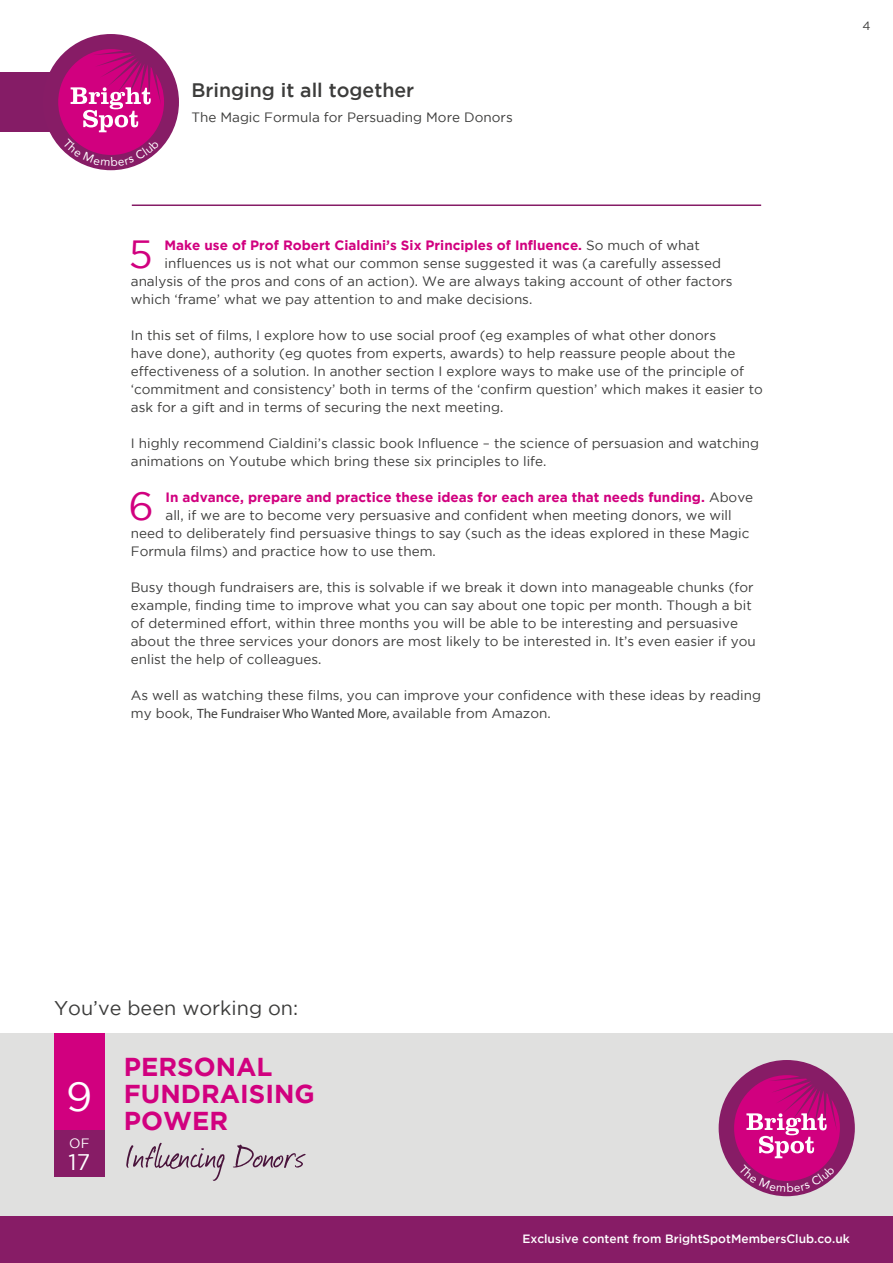
<style>
.page{position:relative;width:893px;height:1263px;background:#fff}
.page>*{position:absolute;margin:0;border:0;box-sizing:border-box;transform-origin:0 0}
.t1{font:40.5px "Gotham";color:#fff}
.t2{font:39.15px "Gotham";color:#d1007f}
.t3{font:700 25.8px/27px "Gotham";color:#d1007f}
.t4{font:22.5px "Gotham";color:#fff}
.t5{font:19.8px "Gotham";color:#3c3c3b}
.t6{font:500 19.5px "Gotham";color:#3c3c3b}
.t7{font:13.5px/18px "Gotham";color:#3c3c3b}
.t8{font:700 13.5px "Gotham";color:#d1007f}
.t9{font:13.5px "Gotham";color:#fff}
.t10{font:500 12px "Gotham";color:#fff}
.t11{font:12px "Gotham";color:#3c3c3b}
.s1{font-weight:400;color:#3c3c3b}
.s2{font-family:"Myriad Pro"}
</style>
<div class="page">
<div style="left:0;top:72px;width:81px;height:60px;background:#851c66"></div>
<div style="left:43px;top:34px;width:136px;height:136px;background:#871c66;border-radius:50%"></div>
<hr style="left:132px;top:204px;width:629px;height:2px;background:#851c66">
<div style="left:0;top:1033px;width:893px;height:183px;background:#e0e0df"></div>
<div style="left:719px;top:1060px;width:136px;height:136px;background:#871c66;border-radius:50%"></div>
<div style="left:0;top:1216px;width:893px;height:47px;background:#871c66"></div>
<div style="left:54px;top:1033px;width:51px;height:116px;background:#d1007f"></div>
<div style="left:54px;top:1130px;width:51px;height:47px;background:#871c66"></div>
<svg style="left:126px;top:1143px;width:180px;height:38px"></svg>
<svg style="left:58px;top:49px;width:106px;height:117px"></svg>
<svg style="left:734px;top:1075px;width:106px;height:117px"></svg>
<h3 class="t6" style="left:191px;top:79px;width:224px">Bringing it all together</h3>
<p class="t7" style="left:191px;top:108px;width:323px">The Magic Formula for Persuading More Donors</p>
<h2 class="t2" style="left:129px;top:233px;width:25px">5</h2>
<p class="t8" style="left:165px;top:238px;width:537px">Make use of Prof Robert Cialdini’s Six Principles of Influence. <span class="s1">So much of what</span></p>
<p class="t7" style="left:165px;top:254px;width:558px">influences us is not what our common sense suggested it was (a carefully assessed</p>
<p class="t7" style="left:131px;top:272px;width:603px">analysis of the pros and cons of an action). We are always taking account of other factors</p>
<p class="t7" style="left:131px;top:290px;width:403px">which ‘frame’ what we pay attention to and make decisions.</p>
<p class="t7" style="left:131px;top:326px;width:634px">In this set of films, I explore how to use social proof (eg examples of what other donors<br>have done), authority (eg quotes from experts, awards) to help reassure people about the effectiveness of a solution. In another section I explore ways to make use of the principle of ‘commitment and consistency’ both in terms of the ‘confirm question’ which makes it easier to ask for a gift and in terms of securing the next meeting.</p>
<p class="t7" style="left:131px;top:434px;width:630px">I highly recommend Cialdini’s classic book Influence – the science of persuasion and watching animations on Youtube which bring these six principles to life.</p>
<h2 class="t2" style="left:128px;top:485px;width:27px">6</h2>
<p class="t8" style="left:166px;top:490px;width:589px">In advance, prepare and practice these ideas for each area that needs funding. <span class="s1">Above</span></p>
<p class="t7" style="left:166px;top:506px;width:568px">all, if we are to become very persuasive and confident when meeting donors, we will</p>
<p class="t7" style="left:131px;top:524px;width:620px">need to deliberately find persuasive things to say (such as the ideas explored in these Magic</p>
<p class="t7" style="left:131px;top:542px;width:306px">Formula films) and practice how to use them.</p>
<p class="t7" style="left:131px;top:578px;width:626px">Busy though fundraisers are, this is solvable if we break it down into manageable chunks (for example, finding time to improve what you can say about one topic per month. Though a bit of determined effort, within three months you will be able to be interesting and persuasive about the three services your donors are most likely to be interested in. It’s even easier if you enlist the help of colleagues.</p>
<p class="t7" style="left:131px;top:686px;width:632px">As well as watching these films, you can improve your confidence with these ideas by reading my book, <span class="s2">The Fundraiser Who Wanted More,</span> available from Amazon.</p>
<p class="t11" style="left:862px;top:19px;width:10px">4</p>
<h3 class="t5" style="left:54px;top:997px;width:246px">You’ve been working on:</h3>
<h1 class="t1" style="left:66px;top:1074px;width:28px">9</h1>
<p class="t9" style="left:69px;top:1136px;width:22px">OF</p>
<h3 class="t4" style="left:69px;top:1150px;width:23px">17</h3>
<h3 class="t3" style="left:124px;top:1052px;width:192px">PERSONAL<br>FUNDRAISING<br>POWER</h3>
<p class="t10" style="left:522px;top:1232px;width:329px">Exclusive content from BrightSpotMembersClub.co.uk</p>
</div>
